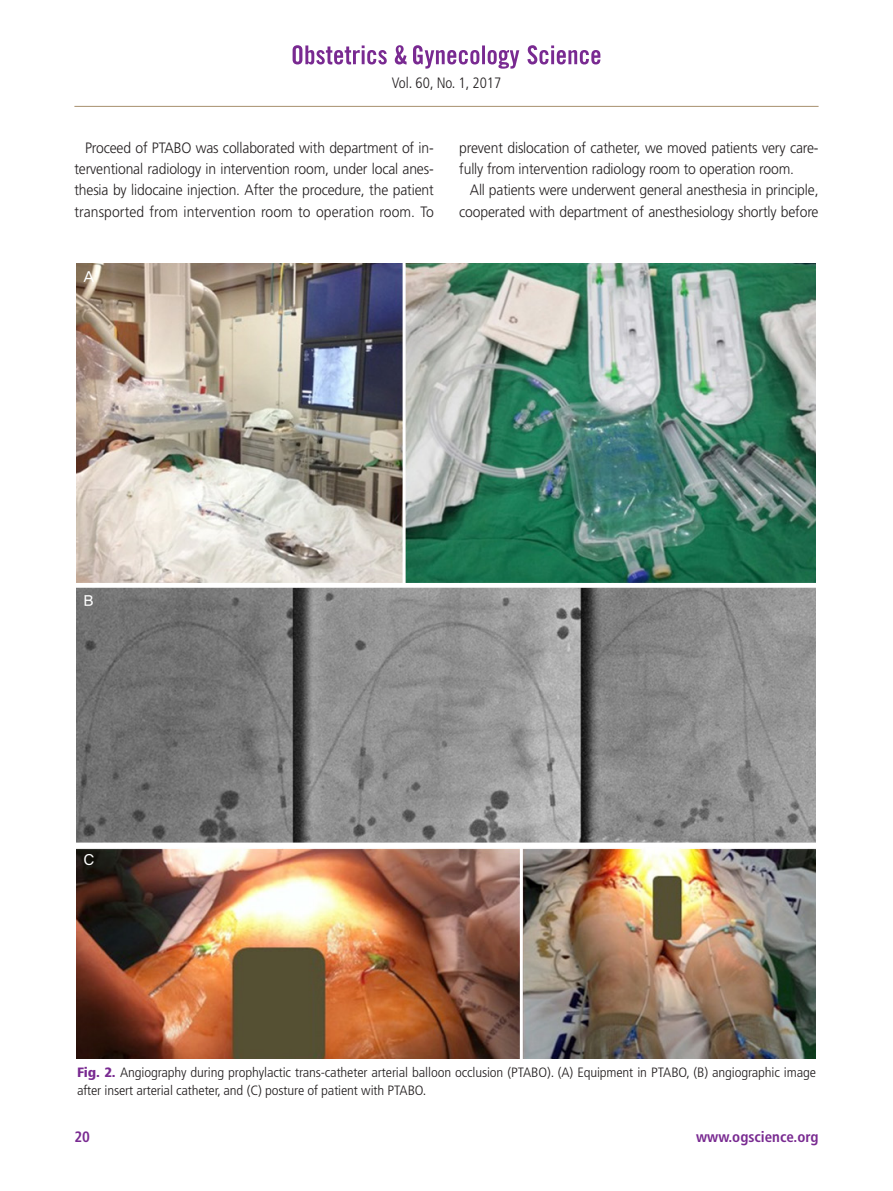
<style>
.page{position:relative;width:893px;height:1191px;background:#fff}
.page>*{position:absolute;margin:0;border:0;box-sizing:border-box;transform-origin:0 0}
.본문_영문{font:300 15px/21.3px "Frutiger LT Std";letter-spacing:-.01em;color:#231f20;text-align:justify;scale:.93 1}
.t1{font:700 condensed 15px "Frutiger LT Std";color:#792a91}
.t2{font:300 condensed 15px "Frutiger LT Std";color:#231f20}
.그림A-B{font:15px "YDIYGO330";color:#fff}
.표_타이틀{font:300 condensed 13.5px/18px "Frutiger LT Std";letter-spacing:-.01em;color:#231f20;scale:1.09 1}
.s1{font-weight:900;color:#792a91}
</style>
<div class="page">
<hr style="left:74px;top:106px;width:745px;height:1px;background:#ad9676">
<svg style="left:527px;top:45px;width:73px;height:19px"></svg>
<svg style="left:413px;top:45px;width:106px;height:24px"></svg>
<svg style="left:293px;top:45px;width:114px;height:19px"></svg>
<img style="left:77px;top:263px;width:739px;height:795px">
<hr style="left:403px;top:257px;width:3px;height:327px;background:#fff">
<hr style="left:74px;top:583px;width:745px;height:4px;background:#fff">
<div style="left:74px;top:842px;width:745px;height:5px;background:#fff"></div>
<hr style="left:520px;top:846px;width:3px;height:215px;background:#fff">
<p class="t2" style="left:392px;top:74px;width:111px">Vol. 60, No. 1, 2017</p>
<p class="본문_영문" style="left:74px;top:137px;width:388px;text-indent:11px">Proceed of PTABO was collaborated with department of in&shy;terventional radiology in intervention room, under local anes&shy;thesia by lidocaine injection. After the procedure, the patient transported from intervention room to operation room. To</p>
<p class="본문_영문" style="left:459px;top:137px;width:388px">prevent dislocation of catheter, we moved patients very care&shy;fully from intervention radiology room to operation room.</p>
<p class="본문_영문" style="left:459px;top:180px;width:388px;text-align:right">All patients were underwent general anesthesia in principle, cooperated with department of anesthesiology shortly before</p>
<p class="그림A-B" style="left:84px;top:268px;width:11px">A</p>
<p class="그림A-B" style="left:84px;top:592px;width:11px">B</p>
<p class="그림A-B" style="left:84px;top:851px;width:12px">C</p>
<p class="표_타이틀" style="left:77px;top:1063px;width:679px"><span class="s1">Fig. 2.</span> Angiography during prophylactic trans-catheter arterial balloon occlusion (PTABO). (A) Equipment in PTABO, (B) angiographic image after insert arterial catheter, and (C) posture of patient with PTABO.</p>
<p class="t1" style="left:74px;top:1128px;width:17px">20</p>
<p class="t1" style="left:696px;top:1128px;width:124px">www.ogscience.org</p>
</div>
